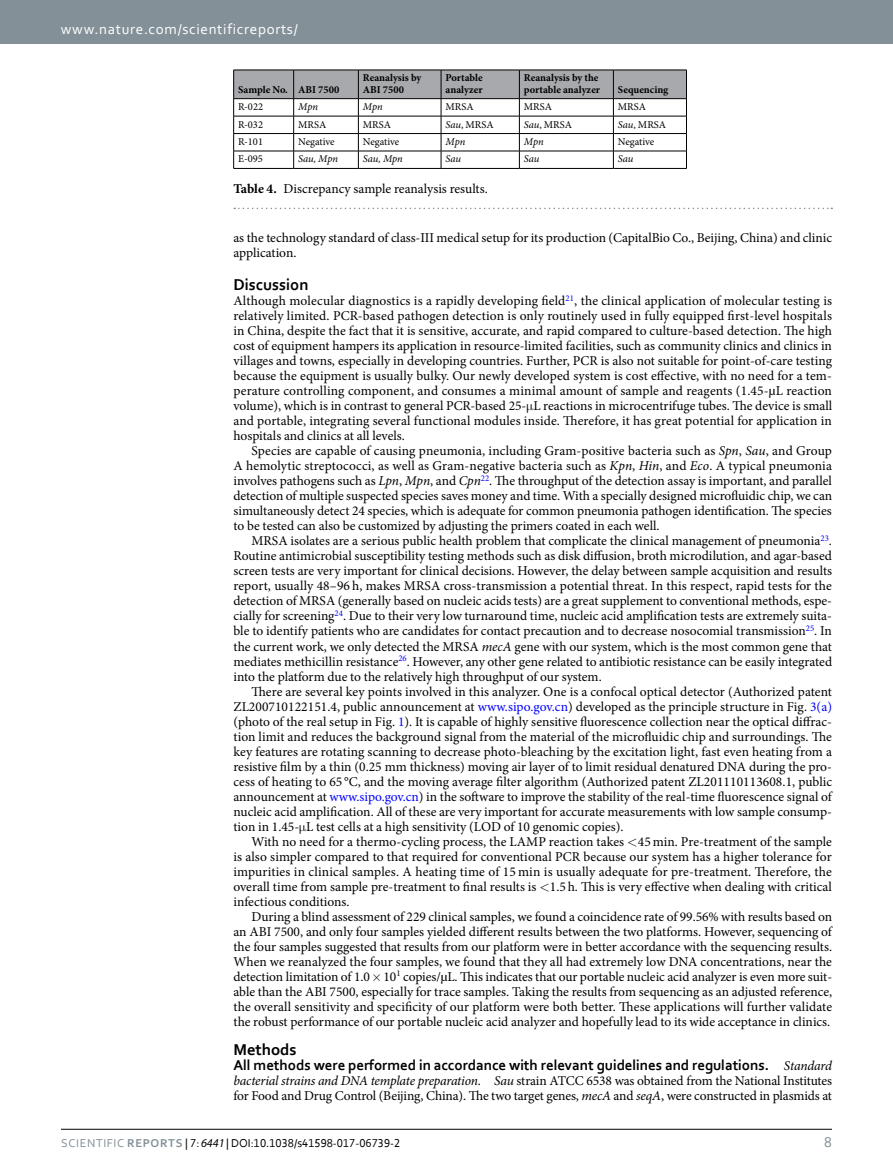
<style>
.page{position:relative;width:893px;height:1174px;background:#fff}
.page>*{position:absolute;margin:0;border:0;box-sizing:border-box;transform-origin:0 0}
.t1{font:700 16.5px "Corbel";color:#000}
.t2{font:16.5px "Corbel Bold 2";color:#000}
.t3{font:700 15px "Corbel";letter-spacing:-.005em;color:#000}
.t4{font:15px "Corbel 2";letter-spacing:.045em;color:#fff}
.t5{font:15px "Corbel 2";color:#839097}
.t6{font:13.5px/15px "Minion Pro";letter-spacing:-.005em;color:#000;text-align:justify}
.t7{font:12px "Corbel";color:#000}
.t8{font:700 10.5px/11.2px "Minion Pro";color:#000}
.t9{font:10.5px "Minion Pro";color:#000}
.t10{font:italic 10.5px "Minion Pro";letter-spacing:-.005em;color:#000}
.s1{font-style:italic}
.s2{font-weight:700}
.s3{font-family:"STIX General"}
.s4{color:#00f}
.s5{font-family:"Minion Pro";font-weight:400;font-style:italic;font-size:13.5px}
.s6{font-family:"Corbel 2";color:#839097}
.s7{font-family:"Corbel Bold 2";color:#839097}
.s8{font-family:"Myriad Pro";font-style:italic}
</style>
<div class="page">
<div style="left:0;top:0;width:893px;height:43px;background:#839097"></div>
<hr style="left:61px;top:1129px;width:771px;height:1px;background:#000">
<svg style="left:234px;top:208px;width:598px;height:1px"></svg>
<hr style="left:233px;top:168px;width:61px;height:1px;background:#000">
<hr style="left:294px;top:168px;width:64px;height:1px;background:#000">
<hr style="left:358px;top:168px;width:83px;height:1px;background:#000">
<hr style="left:441px;top:168px;width:78px;height:1px;background:#000">
<hr style="left:519px;top:168px;width:94px;height:1px;background:#000">
<svg style="left:233px;top:70px;width:454px;height:98px"></svg>
<hr style="left:613px;top:168px;width:74px;height:1px;background:#000">
<p class="t4" style="left:61px;top:19px;width:238px">www.nature.com/scientificreports/</p>
<p class="t8" style="left:238px;top:84px;width:103px">Sample No. ABI 7500</p>
<p class="t8" style="left:363px;top:72px;width:60px">Reanalysis by<br>ABI 7500</p>
<p class="t8" style="left:446px;top:72px;width:39px">Portable analyzer</p>
<p class="t8" style="left:524px;top:72px;width:78px">Reanalysis by the portable analyzer</p>
<p class="t8" style="left:618px;top:84px;width:52px">Sequencing</p>
<p class="t9" style="left:238px;top:100px;width:26px">R-022</p>
<p class="t10" style="left:298px;top:100px;width:21px">Mpn</p>
<p class="t10" style="left:363px;top:100px;width:21px">Mpn</p>
<p class="t9" style="left:446px;top:100px;width:30px">MRSA</p>
<p class="t9" style="left:524px;top:100px;width:30px">MRSA</p>
<p class="t9" style="left:618px;top:100px;width:30px">MRSA</p>
<p class="t9" style="left:238px;top:117px;width:26px">R-032</p>
<p class="t9" style="left:298px;top:117px;width:30px">MRSA</p>
<p class="t9" style="left:363px;top:117px;width:30px">MRSA</p>
<p class="t9" style="left:446px;top:117px;width:50px"><span class="s1">Sau</span>, MRSA</p>
<p class="t9" style="left:524px;top:117px;width:50px"><span class="s1">Sau</span>, MRSA</p>
<p class="t9" style="left:618px;top:117px;width:50px"><span class="s1">Sau</span>, MRSA</p>
<p class="t9" style="left:238px;top:135px;width:26px">R-101</p>
<p class="t9" style="left:298px;top:135px;width:38px">Negative</p>
<p class="t9" style="left:363px;top:135px;width:38px">Negative</p>
<p class="t10" style="left:446px;top:134px;width:21px">Mpn</p>
<p class="t10" style="left:524px;top:134px;width:21px">Mpn</p>
<p class="t9" style="left:618px;top:135px;width:38px">Negative</p>
<p class="t9" style="left:238px;top:152px;width:26px">E-095</p>
<p class="t10" style="left:298px;top:152px;width:41px">Sau, Mpn</p>
<p class="t10" style="left:363px;top:152px;width:41px">Sau, Mpn</p>
<p class="t10" style="left:445px;top:152px;width:17px">Sau</p>
<p class="t10" style="left:524px;top:152px;width:17px">Sau</p>
<p class="t10" style="left:618px;top:152px;width:17px">Sau</p>
<p class="t6" style="left:233px;top:181px;width:256px"><span class="s2">Table 4.</span> Discrepancy sample reanalysis results.</p>
<p class="t6" style="left:233px;top:231px;width:600px">as the technology standard of class-III medical setup for its production (CapitalBio Co., Beijing, China) and clinic application.</p>
<p class="t1" style="left:233px;top:275px;width:77px">Discussion</p>
<p class="t6" style="left:233px;top:294px;width:600px">Although molecular diagnostics is a rapidly developing field<sup>21</sup>, the clinical application of molecular testing is relatively limited. PCR-based pathogen detection is only routinely used in fully equipped first-level hospitals in China, despite the fact that it is sensitive, accurate, and rapid compared to culture-based detection. The high cost of equipment hampers its application in resource-limited facilities, such as community clinics and clinics in villages and towns, especially in developing countries. Further, PCR is also not suitable for point-of-care testing because the equipment is usually bulky. Our newly developed system is cost effective, with no need for a tem&shy;perature controlling component, and consumes a minimal amount of sample and reagents (1.45-<span class="s3">µ</span>L reaction volume), which is in contrast to general PCR-based 25- L reactions in microcentrifuge tubes. The device is small and portable, integrating several functional modules inside. Therefore, it has great potential for application in hospitals and clinics at all levels.</p>
<p class="t6" style="left:233px;top:443px;width:600px;text-indent:18px">Species are capable of causing pneumonia, including Gram-positive bacteria such as <span class="s1">Spn</span>, <span class="s1">Sau</span>, and Group A hemolytic streptococci, as well as Gram-negative bacteria such as <span class="s1">Kpn</span>, <span class="s1">Hin</span>, and <span class="s1">Eco</span>. A typical pneumonia involves pathogens such as <span class="s1">Lpn</span>, <span class="s1">Mpn</span>, and <span class="s1">Cpn</span><sup>22</sup>. The throughput of the detection assay is important, and parallel detection of multiple suspected species saves money and time. With a specially designed microfluidic chip, we can simultaneously detect 24 species, which is adequate for common pneumonia pathogen identification. The species to be tested can also be customized by adjusting the primers coated in each well.</p>
<p class="t6" style="left:233px;top:533px;width:600px;text-indent:18px">MRSA isolates are a serious public health problem that complicate the clinical management of pneumonia<sup>23</sup>.<br>Routine antimicrobial susceptibility testing methods such as disk diffusion, broth microdilution, and agar-based screen tests are very important for clinical decisions. However, the delay between sample acquisition and results report, usually 48–96 h, makes MRSA cross-transmission a potential threat. In this respect, rapid tests for the detection of MRSA (generally based on nucleic acids tests) are a great supplement to conventional methods, espe&shy;cially for screening<sup>24</sup>. Due to their very low turnaround time, nucleic acid amplification tests are extremely suita&shy;ble to identify patients who are candidates for contact precaution and to decrease nosocomial transmission<sup>25</sup>. In the current work, we only detected the MRSA <span class="s1">mecA</span> gene with our system, which is the most common gene that mediates methicillin resistance<sup>26</sup>. However, any other gene related to antibiotic resistance can be easily integrated into the platform due to the relatively high throughput of our system.</p>
<p class="t6" style="left:233px;top:684px;width:600px;text-indent:18px">There are several key points involved in this analyzer. One is a confocal optical detector (Authorized patent ZL200710122151.4, public announcement at <span class="s4">www.sipo.gov.cn</span>) developed as the principle structure in Fig. <span class="s4">3(a) </span>(photo of the real setup in Fig. <span class="s4">1</span>). It is capable of highly sensitive fluorescence collection near the optical diffrac&shy;tion limit and reduces the background signal from the material of the microfluidic chip and surroundings. The key features are rotating scanning to decrease photo-bleaching by the excitation light, fast even heating from a resistive film by a thin (0.25 mm thickness) moving air layer of to limit residual denatured DNA during the pro&shy;cess of heating to 65 °C, and the moving average filter algorithm (Authorized patent ZL201110113608.1, public announcement at <span class="s4">www.sipo.gov.cn</span>) in the software to improve the stability of the real-time fluorescence signal of nucleic acid amplification. All of these are very important for accurate measurements with low sample consump&shy;tion in 1.45- L test cells at a high sensitivity (LOD of 10 genomic copies).</p>
<p class="t6" style="left:233px;top:833px;width:600px;text-indent:18px">With no need for a thermo-cycling process, the LAMP reaction takes 45min. Pre-treatment of the sample is also simpler compared to that required for conventional PCR because our system has a higher tolerance for impurities in clinical samples. A heating time of 15 min is usually adequate for pre-treatment. Therefore, the overall time from sample pre-treatment to final results is 1.5h. This is very effective when dealing with critical infectious conditions.</p>
<p class="t6" style="left:233px;top:908px;width:600px;text-indent:18px">During a blind assessment of 229 clinical samples, we found a coincidence rate of 99.56% with results based on an ABI 7500, and only four samples yielded different results between the two platforms. However, sequencing of the four samples suggested that results from our platform were in better accordance with the sequencing results.<br>When we reanalyzed the four samples, we found that they all had extremely low DNA concentrations, near the detection limitation of 1.0 10<sup>1</sup> copies/<span class="s3">µ</span>L. This indicates that our portable nucleic acid analyzer is even more suit&shy;able than the ABI 7500, especially for trace samples. Taking the results from sequencing as an adjusted reference, the overall sensitivity and specificity of our platform were both better. These applications will further validate the robust performance of our portable nucleic acid analyzer and hopefully lead to its wide acceptance in clinics.</p>
<p class="t2" style="left:233px;top:1039px;width:64px">METHODS</p>
<p class="t3" style="left:233px;top:1055px;width:600px">All methods were performed in accordance with relevant guidelines and regulations. <span class="s5">Standard</span></p>
<p class="t6" style="left:233px;top:1073px;width:600px"><span class="s1">bacterial strains and DNA template preparation</span>. <span class="s1">Sau</span> strain ATCC 6538 was obtained from the National Institutes for Food and Drug Control (Beijing, China). The two target genes, <span class="s1">mecA</span> and <span class="s1">seqA</span>, were constructed in plasmids at</p>
<p class="t7" style="left:61px;top:1135px;width:341px"><span class="s6">Scientific</span> <span class="s7">REPORTS</span> | 7: <span class="s8">6441</span> | DOI:10.1038/s41598-017-06739-2</p>
<p class="t5" style="left:824px;top:1132px;width:9px">8</p>
</div>
